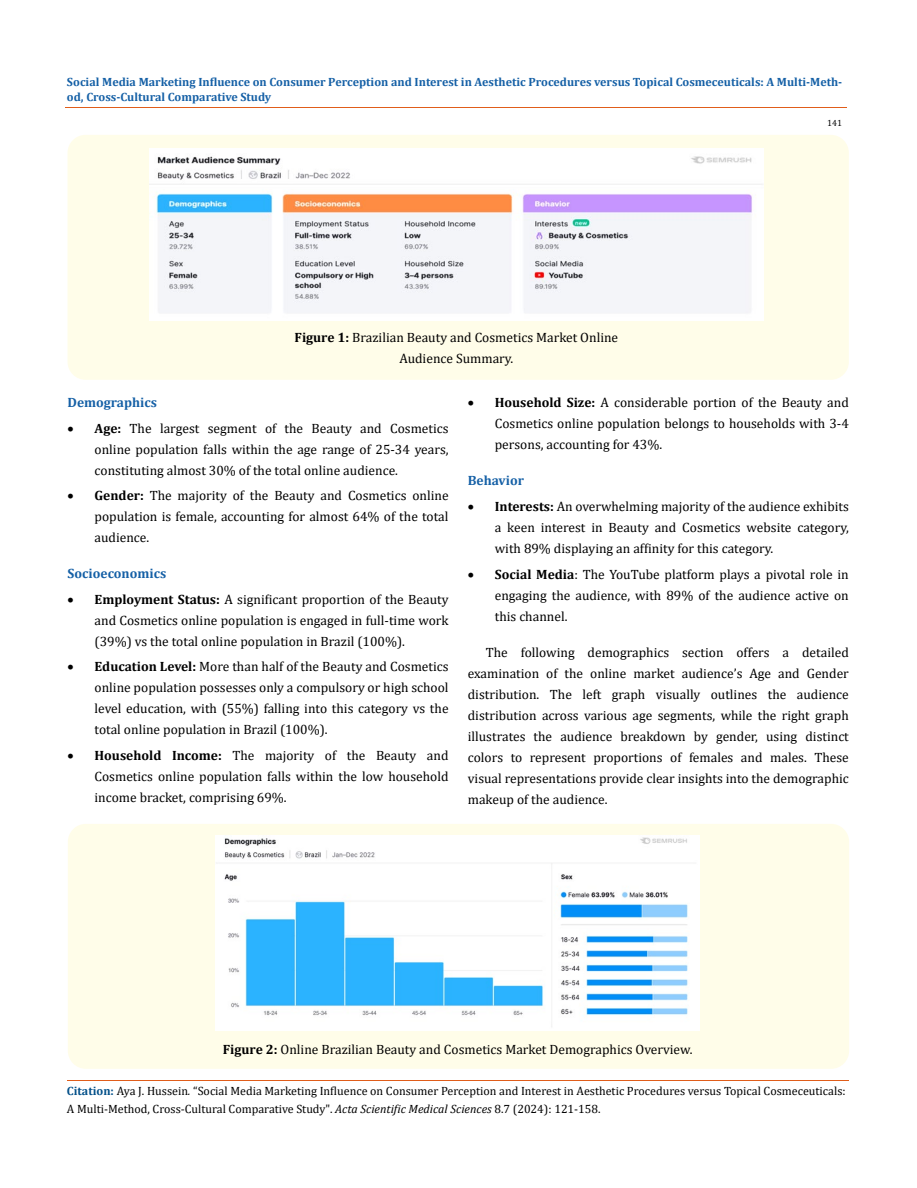
<style>
.page{position:relative;width:917px;height:1188px;background:#fff}
.page>*{position:absolute;margin:0;border:0;box-sizing:border-box;transform-origin:0 0}
.t1{font:13.5px/21px "Cambria";color:#000;text-align:justify}
.t2{font:700 13.5px "Cambria";color:#1560a6}
.t3{font:12px/18px "Cambria";color:#000}
.t4{font:700 12px/15px "Cambria";color:#1560a6}
.t5{font:9px "Cambria";color:#000}
.s1{font-weight:700}
.s2{font-weight:700;color:#035089}
.s3{font-style:italic}
</style>
<div class="page">
<div style="left:68px;top:135px;width:780px;height:245px;background:#fffde9;border-radius:18px"></div>
<img style="left:150px;top:149px;width:613px;height:172px">
<div style="left:68px;top:824px;width:781px;height:245px;background:#fffde9;border-radius:18px"></div>
<img style="left:216px;top:836px;width:483px;height:194px">
<hr style="left:65px;top:108px;width:782px;height:1px;background:#e05d1a">
<hr style="left:67px;top:1080px;width:781px;height:1px;background:#e05d1a">
<p class="t4" style="left:67px;top:74px;width:776px">Social Media Marketing Influence on Consumer Perception and Interest in Aesthetic Procedures versus Topical Cosmeceuticals: A Multi-Meth&shy;od, Cross-Cultural Comparative Study</p>
<p class="t1" style="left:294px;top:327px;width:325px;text-align:center"><span class="s1">Figure 1:</span> Brazilian Beauty and Cosmetics Market Online<br>Audience Summary.</p>
<p class="t5" style="left:827px;top:118px;width:16px">141</p>
<p class="t2" style="left:68px;top:393px;width:91px">Demographics</p>
<p class="t1" style="left:94px;top:418px;width:355px;text-indent:-27px">• <span class="s1">Age:</span> The largest segment of the Beauty and Cosmetics online population falls within the age range of 25-34 years, constituting almost 30% of the total online audience.</p>
<p class="t1" style="left:94px;top:485px;width:355px;text-indent:-27px">• <span class="s1">Gender:</span> The majority of the Beauty and Cosmetics online population is female, accounting for almost 64% of the total audience.</p>
<p class="t2" style="left:68px;top:564px;width:100px">Socioeconomics</p>
<p class="t1" style="left:94px;top:589px;width:355px;text-indent:-27px">• <span class="s1">Employment Status:</span> A significant proportion of the Beauty and Cosmetics online population is engaged in full-time work (39%) vs the total online population in Brazil (100%).</p>
<p class="t1" style="left:94px;top:656px;width:355px;text-indent:-27px">• <span class="s1">Education Level:</span> More than half of the Beauty and Cosmetics online population possesses only a compulsory or high school level education, with (55%) falling into this category vs the total online population in Brazil (100%).</p>
<p class="t1" style="left:94px;top:745px;width:355px;text-indent:-27px">• <span class="s1">Household Income:</span> The majority of the Beauty and Cosmetics online population falls within the low household income bracket, comprising 69%.</p>
<p class="t1" style="left:495px;top:392px;width:355px;text-indent:-27px">• <span class="s1">Household Size:</span> A considerable portion of the Beauty and Cosmetics online population belongs to households with 3-4 persons, accounting for 43%.</p>
<p class="t2" style="left:468px;top:471px;width:58px">Behavior</p>
<p class="t1" style="left:495px;top:496px;width:355px;text-indent:-27px">• <span class="s1">Interests:</span> An overwhelming majority of the audience exhibits a keen interest in Beauty and Cosmetics website category, with 89% displaying an affinity for this category.</p>
<p class="t1" style="left:495px;top:563px;width:355px;text-indent:-27px">• <span class="s1">Social Media</span>: The YouTube platform plays a pivotal role in engaging the audience, with 89% of the audience active on this channel.</p>
<p class="t1" style="left:468px;top:641px;width:382px;text-indent:18px">The following demographics section offers a detailed examination of the online market audience’s Age and Gender distribution. The left graph visually outlines the audience distribution across various age segments, while the right graph illustrates the audience breakdown by gender, using distinct colors to represent proportions of females and males. These visual representations provide clear insights into the demographic makeup of the audience.</p>
<p class="t1" style="left:223px;top:1039px;width:471px"><span class="s1">Figure 2:</span> Online Brazilian Beauty and Cosmetics Market Demographics Overview.</p>
<p class="t3" style="left:67px;top:1082px;width:780px"><span class="s2">Citation:</span> Aya J. Hussein<span class="s3">.</span> “Social Media Marketing Influence on Consumer Perception and Interest in Aesthetic Procedures versus Topical Cosmeceuticals:<br>A Multi-Method, Cross-Cultural Comparative Study". <span class="s3">Acta Scientific Medical Sciences</span> 8.7 (2024): 121-158.</p>
</div>
